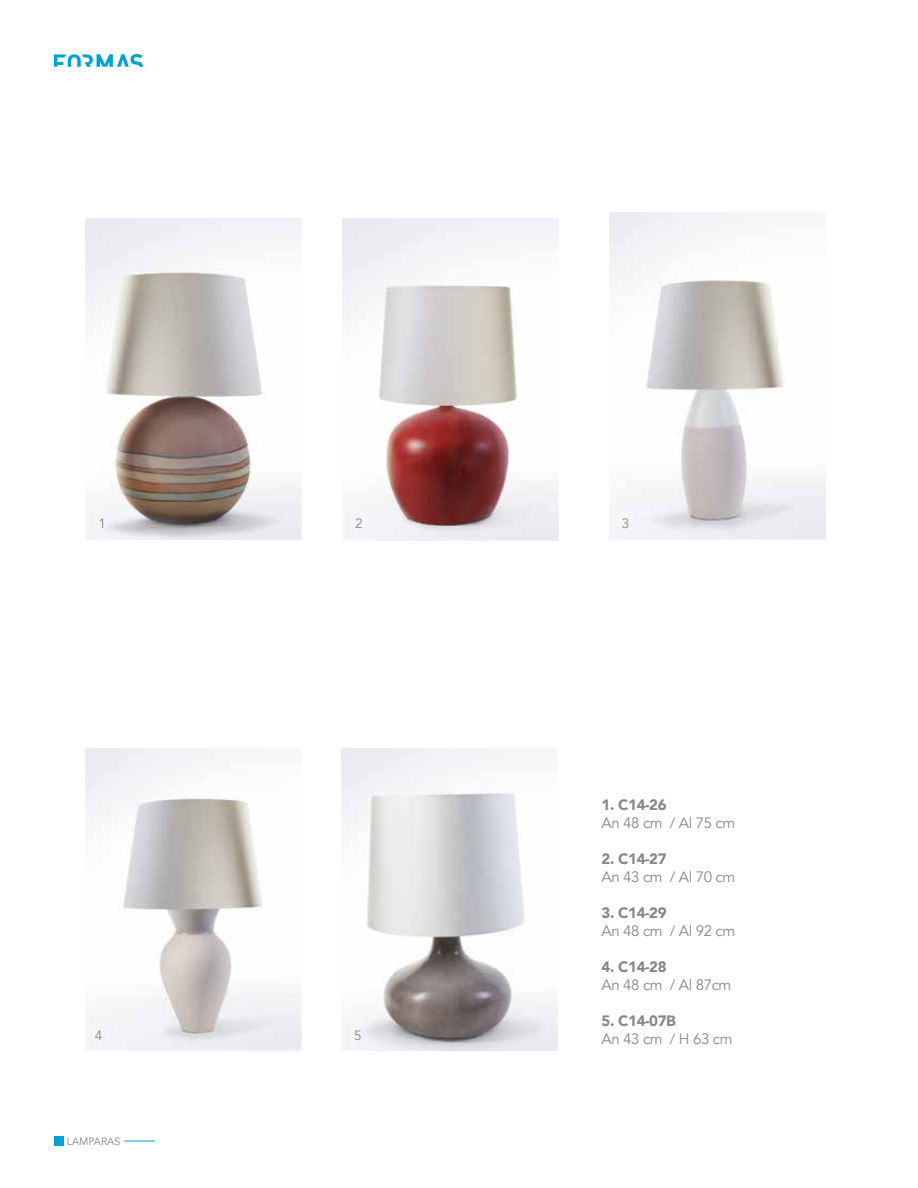
<style>
.page{position:relative;width:918px;height:1188px;background:#fff}
.page>*{position:absolute;margin:0;border:0;box-sizing:border-box;transform-origin:0 0}
.t1{font:15px "Avenir";letter-spacing:-.025em;color:#878787}
.t2{font:900 15px "Avenir";letter-spacing:-.025em;color:#878787}
.t3{font:13.5px "Avenir";color:#878787}
.t4{font:10.5px "Avenir";color:#878787}
</style>
<div class="page">
<svg style="left:54px;top:54px;width:89px;height:13px"></svg>
<img style="left:342px;top:748px;width:215px;height:302px">
<hr style="left:124px;top:1141px;width:31px;height:1px;background:#00a1d5">
<div style="left:54px;top:1136px;width:9px;height:10px;background:#00a1d5"></div>
<img style="left:86px;top:218px;width:215px;height:322px">
<img style="left:86px;top:748px;width:215px;height:302px">
<img style="left:343px;top:218px;width:215px;height:322px">
<img style="left:610px;top:212px;width:215px;height:328px">
<p class="t3" style="left:99px;top:516px;width:9px">1</p>
<p class="t3" style="left:355px;top:516px;width:9px">2</p>
<p class="t3" style="left:622px;top:516px;width:9px">3</p>
<p class="t3" style="left:95px;top:1028px;width:9px">4</p>
<p class="t3" style="left:354px;top:1028px;width:9px">5</p>
<p class="t4" style="left:67px;top:1135px;width:55px">LAMPARAS</p>
<p class="t2" style="left:602px;top:792px;width:66px">1. C14-26</p>
<p class="t1" style="left:602px;top:814px;width:135px">An 48 cm / Al 75 cm</p>
<p class="t2" style="left:602px;top:846px;width:66px">2. C14-27</p>
<p class="t1" style="left:602px;top:868px;width:135px">An 43 cm / Al 70 cm</p>
<p class="t2" style="left:602px;top:900px;width:66px">3. C14-29</p>
<p class="t1" style="left:602px;top:922px;width:135px">An 48 cm / Al 92 cm</p>
<p class="t2" style="left:602px;top:954px;width:66px">4. C14-28</p>
<p class="t1" style="left:602px;top:976px;width:131px">An 48 cm / Al 87cm</p>
<p class="t2" style="left:602px;top:1008px;width:76px">5. C14-07B</p>
<p class="t1" style="left:602px;top:1030px;width:132px">An 43 cm / H 63 cm</p>
</div>
